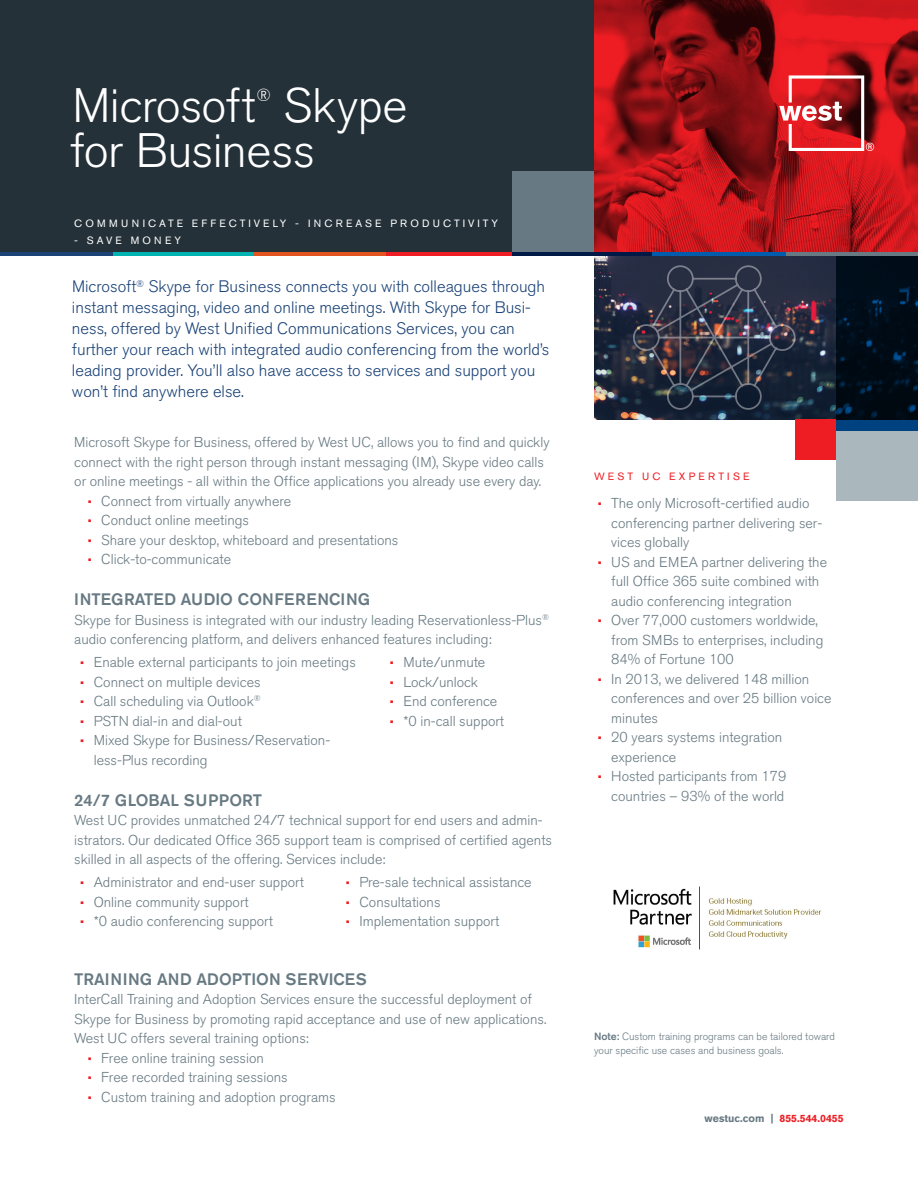
<style>
.page{position:relative;width:918px;height:1188px;background:#fff}
.page>*{position:absolute;margin:0;border:0;box-sizing:border-box;transform-origin:0 0}
.Headers{font:300 48px/45px "Akzidenz Grotesk BE";letter-spacing:-.01em;color:#fff}
.Headers-2{font:300 17.55px "Akzidenz Grotesk BE";color:#fff}
.t1{font:300 16.5px/21px "Akzidenz Grotesk BE";color:#1b4377}
.t2{font:500 16.5px "Akzidenz Grotesk BE";color:#677982}
.t3{font:300 14.25px/19.5px "Akzidenz Grotesk BE";color:#677982}
.t4{font:300 10.5px/13.5px "Akzidenz Grotesk BE";color:#677982}
.t5{font:10.5px "Akzidenz Grotesk BE";letter-spacing:.305em;color:#fff}
.t6{font:700 10.5px "Akzidenz Grotesk BE";color:#ee1d23}
.Subhead_Title_Case{font:10.5px "Akzidenz Grotesk BE";letter-spacing:.305em;color:#ee1d23}
.t7{font:10.5px "Akzidenz Grotesk BE";letter-spacing:.285em;color:#fff}
.s1{font-size:12px;color:#ee1d23}
.s2{font-weight:500}
.s3{color:#677982}
</style>
<div class="page">
<div style="left:836px;top:419px;width:82px;height:82px;background:#aab8be"></div>
<svg style="left:594px;top:0;width:324px;height:253px;background:#ad151a"></svg>
<div style="left:0;top:0;width:594px;height:253px;background:#243138"></div>
<img style="left:594px;top:256px;width:242px;height:163px">
<div style="left:512px;top:171px;width:82px;height:82px;background:#677982"></div>
<svg style="left:779px;top:75px;width:95px;height:76px;background:#ba4246"></svg>
<svg style="left:836px;top:256px;width:82px;height:174px;background:#001020"></svg>
<img style="left:633px;top:265px;width:163px;height:145px">
<hr style="left:785px;top:253px;width:133px;height:3px;background:#677982">
<hr style="left:652px;top:253px;width:133px;height:3px;background:#015dac">
<hr style="left:386px;top:253px;width:133px;height:3px;background:#ee1d23">
<hr style="left:252px;top:253px;width:134px;height:3px;background:#e4541f">
<hr style="left:113px;top:253px;width:139px;height:3px;background:#00b2b0">
<hr style="left:0;top:253px;width:113px;height:3px;background:#1b4377">
<hr style="left:512px;top:253px;width:140px;height:3px;background:#001946">
<div style="left:796px;top:419px;width:40px;height:41px;background:#ee1d23"></div>
<img style="left:613px;top:886px;width:209px;height:64px">
<p class="Headers" style="left:70px;top:83px;width:339px;text-indent:213px">Skype for Business</p>
<p class="Headers" style="left:72px;top:83px;width:185px">Microsoft</p>
<p class="Headers-2" style="left:256px;top:85px;width:16px">®</p>
<p class="t5" style="left:74px;top:217px;width:425px">COMMUNICATE EFFECTIVELY - INCREASE PRODUCTIVITY</p>
<p class="t7" style="left:74px;top:234px;width:108px">- SAVE MONEY</p>
<p class="t1" style="left:72px;top:276px;width:479px">Microsoft<sup>®</sup> Skype for Business connects you with colleagues through instant messaging, video and online meetings. With Skype for Busi&shy;ness, offered by West Unified Communications Services, you can further your reach with integrated audio conferencing from the world’s leading provider. You’ll also have access to services and support you won’t find anywhere else.</p>
<p class="t3" style="left:74px;top:433px;width:477px">Microsoft Skype for Business, offered by West UC, allows you to find and quickly connect with the right person through instant messaging (IM), Skype video calls or online meetings - all within the Office applications you already use every day.</p>
<p class="t3" style="left:88px;top:491px;width:205px"><span class="s1">•</span> Connect from virtually anywhere</p>
<p class="t3" style="left:88px;top:511px;width:163px"><span class="s1">•</span> Conduct online meetings</p>
<p class="t3" style="left:88px;top:530px;width:312px"><span class="s1">•</span> Share your desktop, whiteboard and presentations</p>
<p class="t3" style="left:88px;top:550px;width:145px"><span class="s1">•</span> Click-to-communicate</p>
<p class="t2" style="left:74px;top:590px;width:297px">INTEGRATED AUDIO CONFERENCING</p>
<p class="t3" style="left:74px;top:611px;width:476px">Skype for Business is integrated with our industry leading Reservationless-Plus<sup>® </sup>audio conferencing platform, and delivers enhanced features including:</p>
<p class="t3" style="left:80px;top:653px;width:277px"><span class="s1">•</span> Enable external participants to join meetings</p>
<p class="t3" style="left:80px;top:672px;width:182px"><span class="s1">•</span> Connect on multiple devices</p>
<p class="t3" style="left:80px;top:692px;width:182px"><span class="s1">•</span> Call scheduling via Outlook<sup>®</sup></p>
<p class="t3" style="left:80px;top:711px;width:163px"><span class="s1">•</span> PSTN dial-in and dial-out</p>
<p class="t3" style="left:94px;top:731px;width:238px;text-indent:-14px"><span class="s1">•</span> Mixed Skype for Business/Reservation&shy;less-Plus recording</p>
<p class="t3" style="left:390px;top:653px;width:97px"><span class="s1">•</span> Mute/unmute</p>
<p class="t3" style="left:390px;top:672px;width:90px"><span class="s1">•</span> Lock/unlock</p>
<p class="t3" style="left:390px;top:692px;width:109px"><span class="s1">•</span> End conference</p>
<p class="t3" style="left:390px;top:711px;width:116px"><span class="s1">•</span> *0 in-call support</p>
<p class="t2" style="left:74px;top:790px;width:189px">24/7 GLOBAL SUPPORT</p>
<p class="t3" style="left:74px;top:811px;width:479px">West UC provides unmatched 24/7 technical support for end users and admin&shy;istrators. Our dedicated Office 365 support team is comprised of certified agents skilled in all aspects of the offering. Services include:</p>
<p class="t3" style="left:80px;top:873px;width:225px"><span class="s1">•</span> Administrator and end-user support</p>
<p class="t3" style="left:80px;top:892px;width:170px"><span class="s1">•</span> Online community support</p>
<p class="t3" style="left:80px;top:912px;width:194px"><span class="s1">•</span> *0 audio conferencing support</p>
<p class="t3" style="left:346px;top:873px;width:187px"><span class="s1">•</span> Pre-sale technical assistance</p>
<p class="t3" style="left:346px;top:892px;width:96px"><span class="s1">•</span> Consultations</p>
<p class="t3" style="left:346px;top:912px;width:155px"><span class="s1">•</span> Implementation support</p>
<p class="t2" style="left:74px;top:969px;width:294px">TRAINING AND ADOPTION SERVICES</p>
<p class="t3" style="left:74px;top:990px;width:474px">InterCall Training and Adoption Services ensure the successful deployment of<br>Skype for Business by promoting rapid acceptance and use of new applications.<br>West UC offers several training options:</p>
<p class="t3" style="left:88px;top:1049px;width:178px"><span class="s1">•</span> Free online training session</p>
<p class="t3" style="left:88px;top:1068px;width:202px"><span class="s1">•</span> Free recorded training sessions</p>
<p class="t3" style="left:88px;top:1088px;width:249px"><span class="s1">•</span> Custom training and adoption programs</p>
<p class="Subhead_Title_Case" style="left:594px;top:470px;width:157px">WEST UC EXPERTISE</p>
<p class="t3" style="left:611px;top:494px;width:213px;text-indent:-14px"><span class="s1">•</span> The only Microsoft-certified audio conferencing partner delivering ser&shy;vices globally</p>
<p class="t3" style="left:611px;top:552px;width:217px;text-indent:-14px"><span class="s1">•</span> US and EMEA partner delivering the full Office 365 suite combined with audio conferencing integration</p>
<p class="t3" style="left:611px;top:611px;width:214px;text-indent:-14px"><span class="s1">•</span> Over 77,000 customers worldwide, from SMBs to enterprises, including<br>84% of Fortune 100</p>
<p class="t3" style="left:611px;top:669px;width:222px;text-indent:-14px"><span class="s1">•</span> In 2013, we delivered 148 million conferences and over 25 billion voice minutes</p>
<p class="t3" style="left:611px;top:728px;width:173px;text-indent:-14px"><span class="s1">•</span> 20 years systems integration experience</p>
<p class="t3" style="left:598px;top:767px;width:190px;text-align:right"><span class="s1">•</span> Hosted participants from 179 countries – 93% of the world</p>
<p class="t4" style="left:594px;top:1030px;width:243px"><span class="s2">Note:</span> Custom training programs can be tailored toward your specific use cases and business goals.</p>
<p class="t6" style="left:705px;top:1112px;width:141px"><span class="s3">westuc.com |</span> 855.544.0455</p>
</div>
